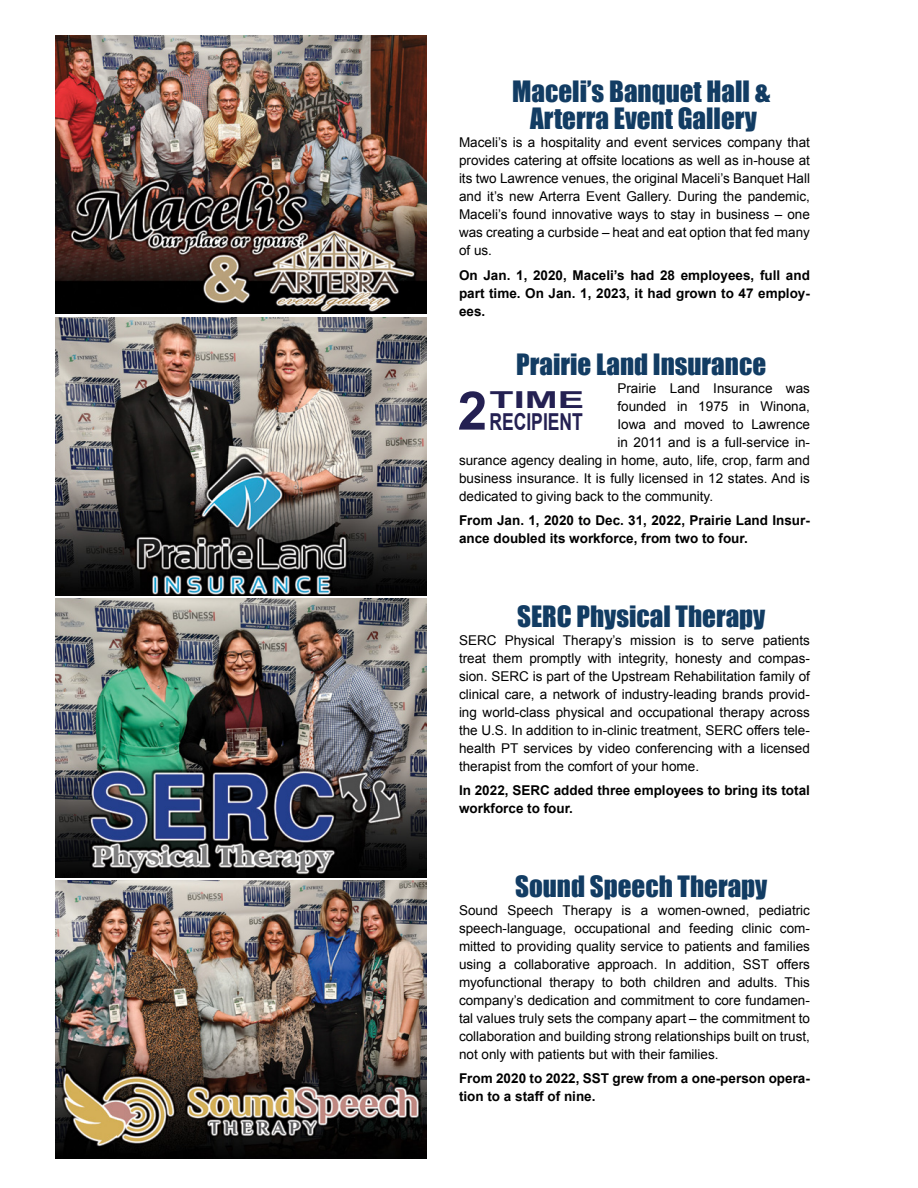
<style>
.page{position:relative;width:918px;height:1188px;background:#fff}
.page>*{position:absolute;margin:0;border:0;box-sizing:border-box;transform-origin:0 0}
.main_1-_justified1{font:700 53.25px "Arial";color:#242052}
.blue_subhead_FOUNDAT{font:27px/27px "Impact";color:#123c63;text-align:center}
.main_1-_justified1-2{font:700 23.4px/21.5px "Arial";color:#242052;scale:1.7 1}
.main_1-_justified1-3{font:13.5px/18px "Arial";color:#000;text-align:justify}
.main_1-_justified1-4{font:700 13.5px/18px "Arial";color:#000}
</style>
<div class="page">
<img style="left:55px;top:599px;width:371px;height:278px">
<img style="left:55px;top:880px;width:371px;height:279px">
<img style="left:55px;top:35px;width:371px;height:279px">
<img style="left:55px;top:317px;width:371px;height:279px">
<p class="blue_subhead_FOUNDAT" style="left:512px;top:78px;width:260px">Maceli’s Banquet Hall &amp;<br>Arterra Event Gallery</p>
<p class="main_1-_justified1-3" style="left:459px;top:134px;width:353px">Maceli’s is a hospitality and event services company that provides catering at offsite locations as well as in-house at its two Lawrence venues, the original Maceli’s Banquet Hall and it’s new Arterra Event Gallery. During the pandemic, Maceli’s found innovative ways to stay in business – one was creating a curbside – heat and eat option that fed many of us.</p>
<p class="main_1-_justified1-4" style="left:459px;top:267px;width:353px;text-align:justify">On Jan. 1, 2020, Maceli’s had 28 employees, full and part time. On Jan. 1, 2023, it had grown to 47 employ&shy;ees.</p>
<p class="blue_subhead_FOUNDAT" style="left:516px;top:350px;width:251px">Prairie Land Insurance</p>
<p class="main_1-_justified1-3" style="left:617px;top:379px;width:194px">Prairie Land Insurance was</p>
<p class="main_1-_justified1-3" style="left:617px;top:397px;width:194px">founded in 1975 in Winona,</p>
<p class="main_1-_justified1-3" style="left:617px;top:415px;width:194px">Iowa and moved to Lawrence</p>
<p class="main_1-_justified1-3" style="left:617px;top:433px;width:194px">in 2011 and is a full-service in-</p>
<p class="main_1-_justified1-3" style="left:459px;top:451px;width:352px">surance agency dealing in home, auto, life, crop, farm and</p>
<p class="main_1-_justified1-3" style="left:459px;top:469px;width:352px">business insurance. It is fully licensed in 12 states. And is</p>
<p class="main_1-_justified1-3" style="left:459px;top:487px;width:256px">dedicated to giving back to the community.</p>
<p class="main_1-_justified1-4" style="left:459px;top:512px;width:352px">From Jan. 1, 2020 to Dec. 31, 2022, Prairie Land Insur&shy;ance doubled its workforce, from two to four.</p>
<p class="main_1-_justified1" style="left:458px;top:375px;width:31px">2</p>
<p class="main_1-_justified1-2" style="left:489px;top:390px;width:57px">TIME<br>RECIPIENT</p>
<p class="blue_subhead_FOUNDAT" style="left:517px;top:602px;width:250px">SERC Physical Therapy</p>
<p class="main_1-_justified1-3" style="left:459px;top:631px;width:352px">SERC Physical Therapy’s mission is to serve patients treat them promptly with integrity, honesty and compas&shy;sion. SERC is part of the Upstream Rehabilitation family of clinical care, a network of industry-leading brands provid&shy;ing world-class physical and occupational therapy across the U.S. In addition to in-clinic treatment, SERC offers tele&shy;health PT services by video conferencing with a licensed therapist from the comfort of your home.</p>
<p class="main_1-_justified1-4" style="left:459px;top:782px;width:353px">In 2022, SERC added three employees to bring its total workforce to four.</p>
<p class="blue_subhead_FOUNDAT" style="left:515px;top:872px;width:254px">Sound Speech Therapy</p>
<p class="main_1-_justified1-3" style="left:459px;top:901px;width:353px">Sound Speech Therapy is a women-owned, pediatric speech-language, occupational and feeding clinic com&shy;mitted to providing quality service to patients and families using a collaborative approach. In addition, SST offers myofunctional therapy to both children and adults. This company’s dedication and commitment to core fundamen&shy;tal values truly sets the company apart – the commitment to collaboration and building strong relationships built on trust, not only with patients but with their families.</p>
<p class="main_1-_justified1-4" style="left:459px;top:1070px;width:352px">From 2020 to 2022, SST grew from a one-person opera&shy;tion to a staff of nine.</p>
</div>
